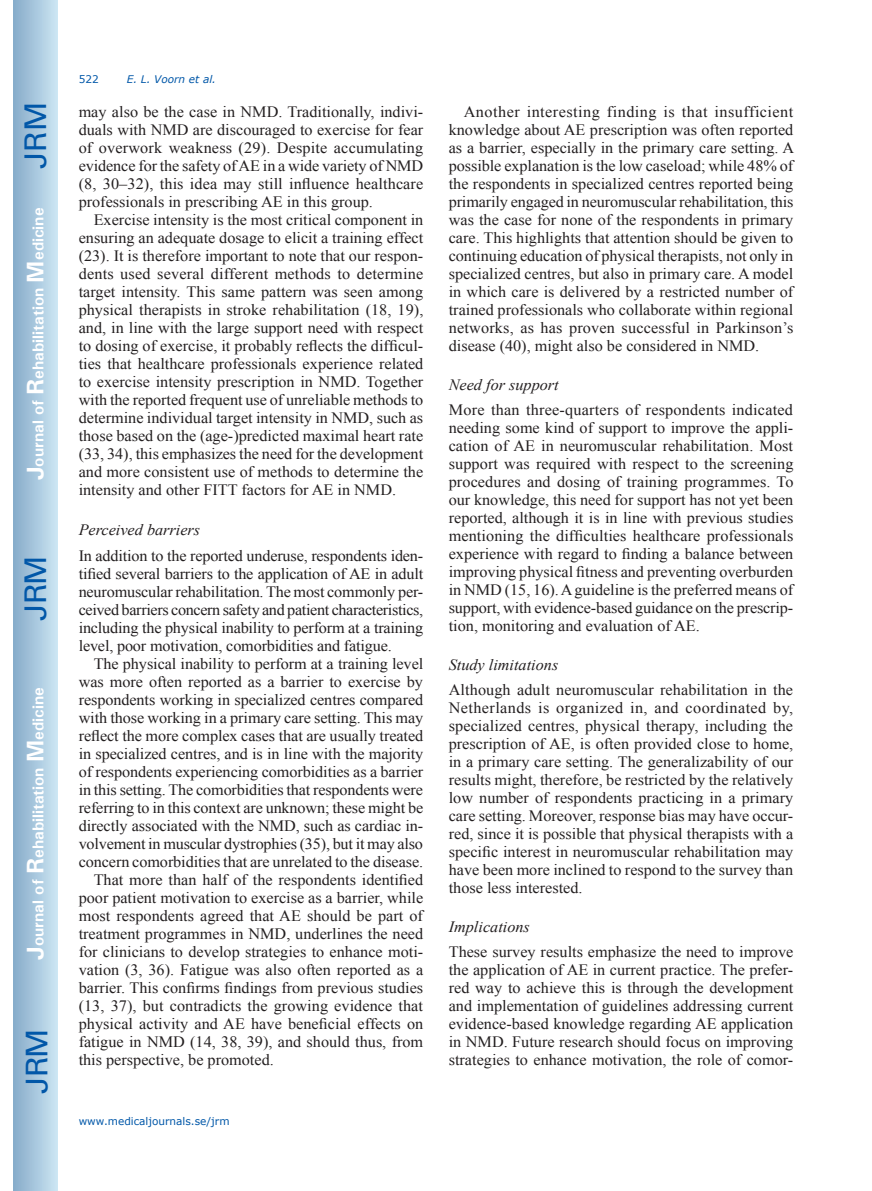
<style>
.page{position:relative;width:872px;height:1191px;background:#fff}
.page>*{position:absolute;margin:0;border:0;box-sizing:border-box;transform-origin:0 0}
.t1{font:30px "Univers";letter-spacing:-.03em;color:#0157a8}
.t2{font:15.75px/18px "Times New Roman";color:#231f20;text-align:justify}
.t3{font:700 15.75px "Univers";color:#fff}
.t4{font:italic 15.75px "Times New Roman";color:#231f20}
.t5{font:10.5px "Verdana";color:#0157a8}
.t6{font:italic 10.5px "Verdana";color:#0157a8}
.s1{font-size:24px}
</style>
<div class="page">
<div style="left:14px;top:0;width:43px;height:1191px;background:linear-gradient(to right,#88acca,#cbe5f2)"></div>
<h1 class="t1" style="left:18px;top:169px;width:68px;rotate:-90deg">JRM</h1>
<p class="t3" style="left:28px;top:480px;width:274px;rotate:-90deg"><span class="s1">J</span>ournal of <span class="s1">R</span>ehabilitation <span class="s1">M</span>edicine</p>
<h1 class="t1" style="left:18px;top:620px;width:67px;rotate:-90deg">JRM</h1>
<p class="t3" style="left:28px;top:959px;width:274px;rotate:-90deg"><span class="s1">J</span>ournal of <span class="s1">R</span>ehabilitation <span class="s1">M</span>edicine</p>
<h1 class="t1" style="left:19px;top:1093px;width:67px;rotate:-90deg">JRM</h1>
<p class="t5" style="left:79px;top:72px;width:22px">522</p>
<p class="t6" style="left:127px;top:72px;width:91px">E. L. Voorn et al.</p>
<p class="t2" style="left:79px;top:103px;width:346px">may also be the case in NMD. Traditionally, indivi&shy;duals with NMD are discouraged to exercise for fear of overwork weakness (29). Despite accumulating evidence for the safety of AE in a wide variety of NMD (8, 30–32), this idea may still influence healthcare professionals in prescribing AE in this group.</p>
<p class="t2" style="left:79px;top:211px;width:346px;text-indent:15px">Exercise intensity is the most critical component in ensuring an adequate dosage to elicit a training effect (23). It is therefore important to note that our respon&shy;dents used several different methods to determine target intensity. This same pattern was seen among physical therapists in stroke rehabilitation (18, 19), and, in line with the large support need with respect to dosing of exercise, it probably reflects the difficul&shy;ties that healthcare professionals experience related to exercise intensity prescription in NMD. Together with the reported frequent use of unreliable methods to determine individual target intensity in NMD, such as those based on the (age-)predicted maximal heart rate (33, 34), this emphasizes the need for the development and more consistent use of methods to determine the intensity and other FITT factors for AE in NMD.</p>
<p class="t4" style="left:79px;top:519px;width:123px">Perceived barriers</p>
<p class="t2" style="left:79px;top:546px;width:346px">In addition to the reported underuse, respondents iden&shy;tified several barriers to the application of AE in adult neuromuscular rehabilitation. The most commonly per&shy;ceived barriers concern safety and patient characteristics, including the physical inability to perform at a training level, poor motivation, comorbidities and fatigue.</p>
<p class="t2" style="left:94px;top:654px;width:331px">The physical inability to perform at a training level</p>
<p class="t2" style="left:79px;top:672px;width:346px">was more often reported as a barrier to exercise by</p>
<p class="t2" style="left:79px;top:690px;width:346px">respondents working in specialized centres compared</p>
<p class="t2" style="left:79px;top:708px;width:346px">with those working in a primary care setting. This may</p>
<p class="t2" style="left:79px;top:726px;width:346px">reflect the more complex cases that are usually treated</p>
<p class="t2" style="left:79px;top:744px;width:346px">in specialized centres, and is in line with the majority</p>
<p class="t2" style="left:79px;top:762px;width:346px">of respondents experiencing comorbidities as a barrier</p>
<p class="t2" style="left:79px;top:780px;width:346px">in this setting. The comorbidities that respondents were</p>
<p class="t2" style="left:79px;top:798px;width:346px">referring to in this context are unknown; these might be</p>
<p class="t2" style="left:79px;top:816px;width:346px">directly associated with the NMD, such as cardiac in-</p>
<p class="t2" style="left:79px;top:834px;width:346px">volvement in muscular dystrophies (35), but it may also</p>
<p class="t2" style="left:79px;top:852px;width:346px">concern comorbidities that are unrelated to the disease.</p>
<p class="t2" style="left:94px;top:870px;width:331px">That more than half of the respondents identified</p>
<p class="t2" style="left:79px;top:888px;width:346px">poor patient motivation to exercise as a barrier, while</p>
<p class="t2" style="left:79px;top:906px;width:346px">most respondents agreed that AE should be part of</p>
<p class="t2" style="left:79px;top:924px;width:346px">treatment programmes in NMD, underlines the need</p>
<p class="t2" style="left:79px;top:942px;width:346px">for clinicians to develop strategies to enhance moti-</p>
<p class="t2" style="left:79px;top:960px;width:346px">vation (3, 36). Fatigue was also often reported as a</p>
<p class="t2" style="left:79px;top:978px;width:346px">barrier. This confirms findings from previous studies</p>
<p class="t2" style="left:79px;top:996px;width:346px">(13, 37), but contradicts the growing evidence that</p>
<p class="t2" style="left:79px;top:1014px;width:346px">physical activity and AE have beneficial effects on</p>
<p class="t2" style="left:79px;top:1032px;width:346px">fatigue in NMD (14, 38, 39), and should thus, from</p>
<p class="t2" style="left:79px;top:1050px;width:197px">this perspective, be promoted.</p>
<p class="t5" style="left:79px;top:1114px;width:152px">www.medicaljournals.se/jrm</p>
<p class="t2" style="left:449px;top:103px;width:347px;text-indent:15px">Another interesting finding is that insufficient knowledge about AE prescription was often reported as a barrier, especially in the primary care setting. A possible explanation is the low caseload; while 48% of the respondents in specialized centres reported being primarily engaged in neuromuscular rehabilitation, this was the case for none of the respondents in primary care. This highlights that attention should be given to continuing education of physical therapists, not only in specialized centres, but also in primary care. A model in which care is delivered by a restricted number of trained professionals who collaborate within regional networks, as has proven successful in Parkinson’s disease (40), might also be considered in NMD.</p>
<p class="t4" style="left:449px;top:374px;width:111px">Need for support</p>
<p class="t2" style="left:449px;top:401px;width:346px">More than three-quarters of respondents indicated needing some kind of support to improve the appli&shy;cation of AE in neuromuscular rehabilitation. Most support was required with respect to the screening procedures and dosing of training programmes. To our knowledge, this need for support has not yet been reported, although it is in line with previous studies mentioning the difficulties healthcare professionals experience with regard to finding a balance between improving physical fitness and preventing overburden in NMD (15, 16). A guideline is the preferred means of support, with evidence-based guidance on the prescrip&shy;tion, monitoring and evaluation of AE.</p>
<p class="t4" style="left:449px;top:653px;width:111px">Study limitations</p>
<p class="t2" style="left:449px;top:681px;width:346px">Although adult neuromuscular rehabilitation in the Netherlands is organized in, and coordinated by, specialized centres, physical therapy, including the prescription of AE, is often provided close to home, in a primary care setting. The generalizability of our results might, therefore, be restricted by the relatively low number of respondents practicing in a primary care setting. Moreover, response bias may have occur&shy;red, since it is possible that physical therapists with a specific interest in neuromuscular rehabilitation may have been more inclined to respond to the survey than those less interested.</p>
<p class="t4" style="left:449px;top:915px;width:83px">Implications</p>
<p class="t2" style="left:449px;top:942px;width:346px">These survey results emphasize the need to improve the application of AE in current practice. The prefer&shy;red way to achieve this is through the development and implementation of guidelines addressing current evidence-based knowledge regarding AE application in NMD. Future research should focus on improving strategies to enhance motivation, the role of comor-</p>
</div>
